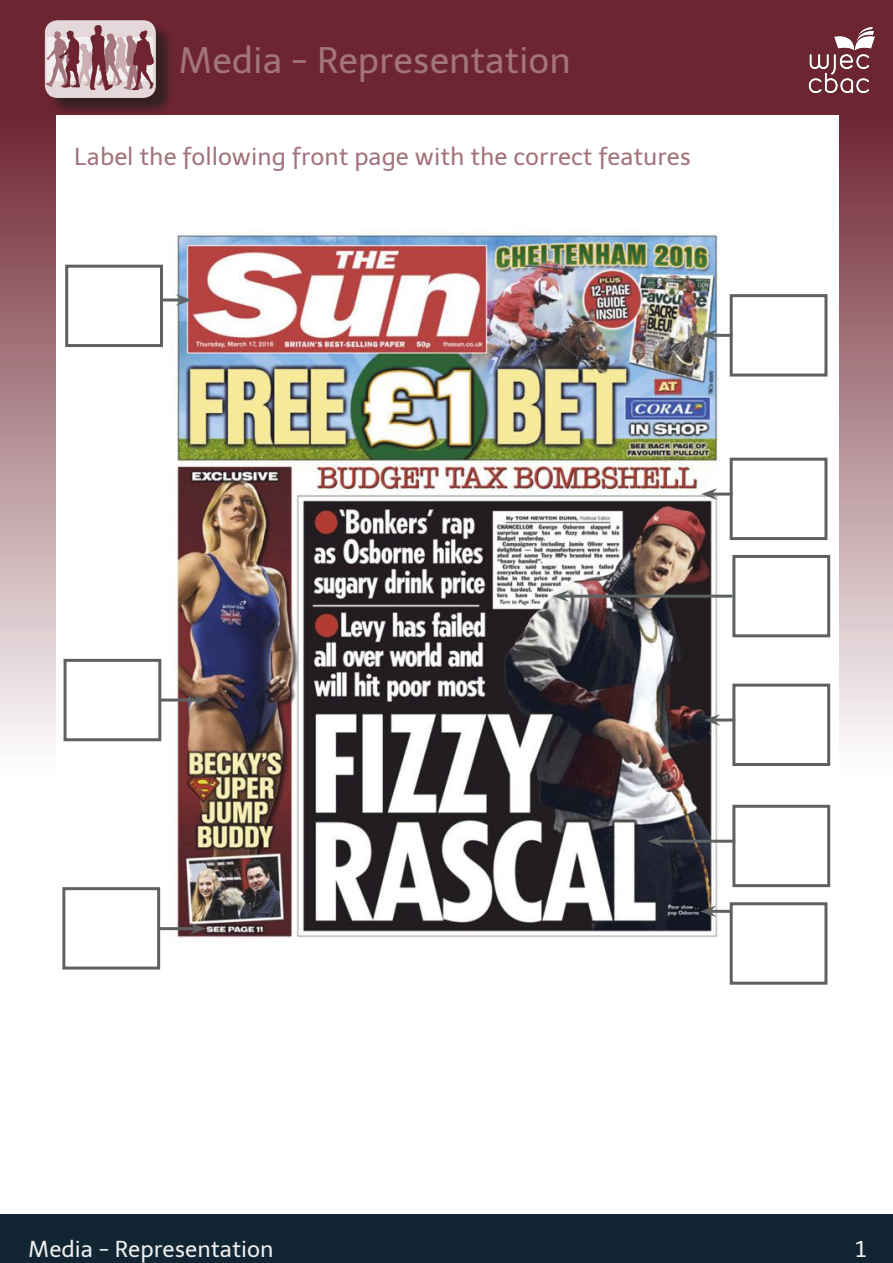
<style>
.page{position:relative;width:893px;height:1263px;background:#fff}
.page>*{position:absolute;margin:0;border:0;box-sizing:border-box;transform-origin:0 0}
.t1{font:36px "Telex";color:#a2747c}
.sub-heading{font:24px "Telex";color:#a2747c}
.t2{font:22.5px "Telex";color:#eee}
</style>
<div class="page">
<div style="left:0;top:0;width:892px;height:114px;background:#6e2532"></div>
<div style="left:0;top:1214px;width:893px;height:49px;background:#112532"></div>
<div style="left:839px;top:113px;width:54px;height:662px;background:linear-gradient(to bottom,#6e2532,#fff)"></div>
<div style="left:1px;top:114px;width:54px;height:662px;background:linear-gradient(to bottom,#6e2532,#fff)"></div>
<img style="left:808px;top:27px;width:67px;height:67px">
<div style="left:47px;top:22px;width:128px;height:94px;background:#231f20;opacity:.75"></div>
<img style="left:45px;top:20px;width:111px;height:78px">
<img style="left:172px;top:232px;width:551px;height:706px">
<hr style="left:161px;top:298px;width:21px;height:3px;background:#5d6161">
<svg style="left:176px;top:294px;width:16px;height:12px"></svg>
<div style="left:65px;top:265px;width:98px;height:82px;border:3px solid #5d6161"></div>
<hr style="left:160px;top:698px;width:38px;height:3px;background:#5d6161">
<svg style="left:193px;top:694px;width:16px;height:12px"></svg>
<hr style="left:157px;top:927px;width:39px;height:3px;background:#5d6161">
<svg style="left:190px;top:923px;width:16px;height:11px"></svg>
<div style="left:64px;top:659px;width:97px;height:82px;border:3px solid #5d6161"></div>
<div style="left:62px;top:887px;width:98px;height:82px;border:3px solid #5d6161"></div>
<div style="left:730px;top:294px;width:97px;height:82px;border:3px solid #5d6161"></div>
<hr style="left:712px;top:334px;width:20px;height:3px;background:#5d6161">
<svg style="left:701px;top:329px;width:16px;height:12px"></svg>
<div style="left:730px;top:458px;width:97px;height:82px;border:3px solid #5d6161"></div>
<hr style="left:712px;top:493px;width:20px;height:3px;background:#5d6161">
<svg style="left:701px;top:488px;width:16px;height:12px"></svg>
<div style="left:732px;top:555px;width:98px;height:82px;border:3px solid #5d6161"></div>
<hr style="left:563px;top:595px;width:169px;height:3px;background:#5d6161">
<svg style="left:553px;top:590px;width:16px;height:12px"></svg>
<div style="left:732px;top:684px;width:98px;height:82px;border:3px solid #5d6161"></div>
<hr style="left:714px;top:718px;width:21px;height:3px;background:#5d6161">
<svg style="left:704px;top:714px;width:16px;height:12px"></svg>
<div style="left:732px;top:805px;width:98px;height:82px;border:3px solid #5d6161"></div>
<hr style="left:658px;top:840px;width:77px;height:3px;background:#5d6161">
<svg style="left:648px;top:835px;width:16px;height:12px"></svg>
<div style="left:730px;top:902px;width:97px;height:83px;border:3px solid #5d6161"></div>
<hr style="left:710px;top:910px;width:21px;height:3px;background:#5d6161">
<svg style="left:700px;top:905px;width:16px;height:12px"></svg>
<h1 class="t1" style="left:179px;top:39px;width:394px">Media - Representation</h1>
<p class="sub-heading" style="left:74px;top:142px;width:618px">Label the following front page with the correct features</p>
<p class="t2" style="left:28px;top:1235px;width:247px">Media - Representation</p>
<p class="t2" style="left:855px;top:1235px;width:13px">1</p>
</div>
